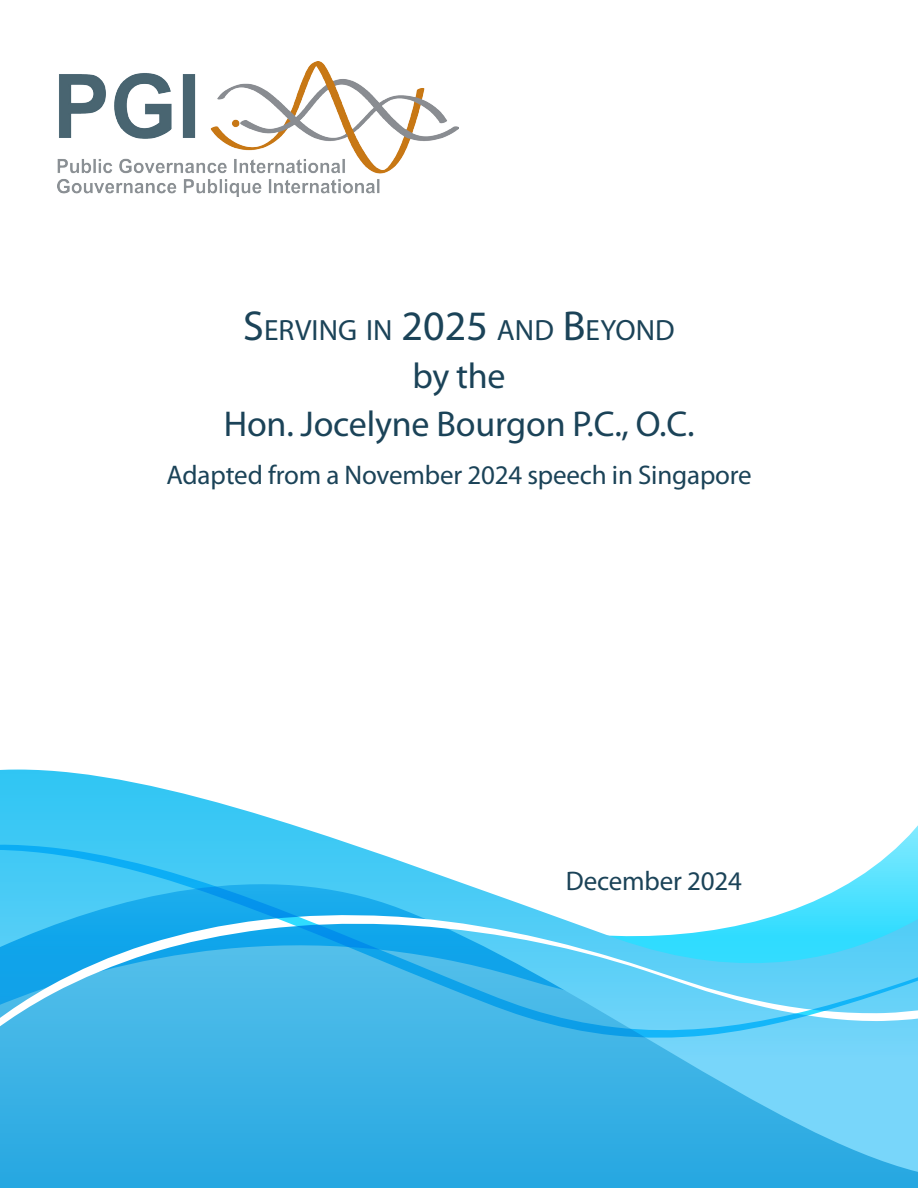
<style>
.page{position:relative;width:918px;height:1188px;background:#fff}
.page>*{position:absolute;margin:0;border:0;box-sizing:border-box;transform-origin:0 0}
.t1{font:36px "Myriad Pro";letter-spacing:-.005em;color:#1b4358}
.t2{font:29.4px "Myriad Pro";letter-spacing:.005em;color:#1b4358}
.t3{font:27px "Myriad Pro";letter-spacing:-.005em;color:#1b4358}
.s1{font-size:42px}
</style>
<div class="page">
<div style="left:0;top:1172px;width:918px;height:16px;background:#27a7e1"></div>
<svg style="left:0;top:770px;width:918px;height:402px"></svg>
<svg style="left:0;top:845px;width:918px;height:193px"></svg>
<img style="left:57px;top:61px;width:402px;height:136px">
<p class="t2" style="left:243px;top:312px;width:433px"><span class="s1">S</span>ERVING IN <span class="s1">2025</span> AND <span class="s1">B</span>EYOND</p>
<p class="t1" style="left:412px;top:354px;width:95px">by the</p>
<p class="t1" style="left:224px;top:402px;width:472px">Hon. Jocelyne Bourgon P.C., O.C.</p>
<p class="t3" style="left:167px;top:459px;width:587px">Adapted from a November 2024 speech in Singapore</p>
<p class="t3" style="left:566px;top:864px;width:178px">December 2024</p>
</div>
